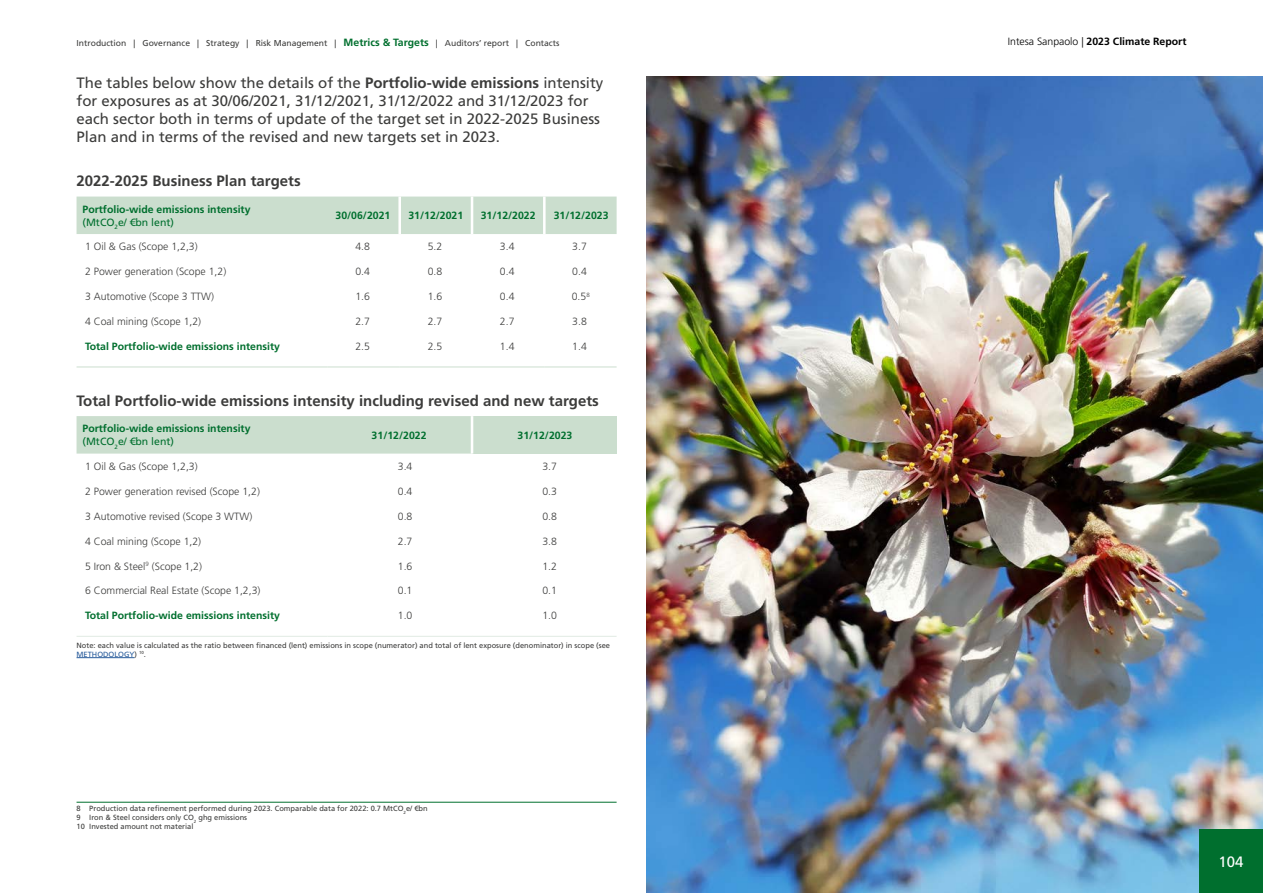
<style>
.page{position:relative;width:1263px;height:893px;background:#fff}
.page>*{position:absolute;margin:0;border:0;box-sizing:border-box;transform-origin:0 0}
.t1{font:15px/18px "Frutiger LT Std";color:#3c3c3b}
.t2{font:700 15px "Frutiger LT Std";color:#3c3c3b}
.t3{font:15px "Frutiger LT Std";color:#fff}
.t4{font:300 10.5px "Frutiger LT Std";color:#3c3c3b}
.t5{font:700 10.5px/12.6px "Frutiger LT Std";color:#006f2e}
.t6{font:700 10.5px "Frutiger LT Std";color:#000}
.t7{font:8.55px "Frutiger LT Std";color:#3c3c3b}
.t8{font:7.5px/9px "Frutiger LT Std";color:#3c3c3b}
.s1{font-weight:700;font-size:10.5px;color:#006f2e}
.s2{font-weight:300}
.s3{font-weight:700}
.s4{font-weight:400}
.s5{color:#275b9b}
</style>
<div class="page">
<img style="left:646px;top:77px;width:617px;height:816px">
<div style="left:77px;top:197px;width:540px;height:37px;background:#cbdece"></div>
<hr style="left:398px;top:197px;width:3px;height:37px;background:#fff">
<hr style="left:471px;top:197px;width:2px;height:37px;background:#fff">
<hr style="left:543px;top:197px;width:3px;height:37px;background:#fff">
<hr style="left:77px;top:367px;width:250px;height:1px;background:#cbdece">
<hr style="left:327px;top:367px;width:73px;height:1px;background:#cbdece">
<hr style="left:400px;top:367px;width:72px;height:1px;background:#cbdece">
<hr style="left:472px;top:367px;width:72px;height:1px;background:#cbdece">
<hr style="left:544px;top:367px;width:73px;height:1px;background:#cbdece">
<div style="left:77px;top:416px;width:394px;height:38px;background:#cbdece"></div>
<div style="left:472px;top:416px;width:145px;height:38px;background:#cbdece"></div>
<hr style="left:471px;top:416px;width:2px;height:38px;background:#fff">
<hr style="left:77px;top:636px;width:250px;height:1px;background:#e1ebe3">
<hr style="left:327px;top:636px;width:145px;height:1px;background:#e1ebe3">
<hr style="left:472px;top:636px;width:145px;height:1px;background:#e1ebe3">
<hr style="left:77px;top:657px;width:57px;height:1px;background:#275b9b">
<hr style="left:77px;top:802px;width:540px;height:1px;background:#006f2e">
<div style="left:1199px;top:829px;width:64px;height:64px;background:#006f2e"></div>
<p class="t7" style="left:77px;top:38px;width:484px">Introduction | Governance | Strategy | Risk Management | <span class="s1">Metrics &amp; Targets</span> | Auditors’ report | Contacts</p>
<p class="t6" style="left:1008px;top:35px;width:180px"><span class="s2">Intesa Sanpaolo |</span> 2023 Climate Report</p>
<p class="t1" style="left:77px;top:74px;width:528px">The tables below show the details of the <span class="s3">Portfolio-wide emissions</span> intensity for exposures as at 30/06/2021, 31/12/2021, 31/12/2022 and 31/12/2023 for each sector both in terms of update of the target set in 2022-2025 Business Plan and in terms of the revised and new targets set in 2023.</p>
<h1 class="t2" style="left:77px;top:172px;width:226px">2022-2025 Business Plan targets</h1>
<p class="t5" style="left:83px;top:203px;width:170px">Portfolio-wide emissions intensity <span class="s4">(MtCO</span><sub>2</sub><span class="s4">e/ €bn lent)</span></p>
<p class="t5" style="left:335px;top:209px;width:56px">30/06/2021</p>
<p class="t5" style="left:408px;top:209px;width:56px">31/12/2021</p>
<p class="t5" style="left:481px;top:209px;width:56px">31/12/2022</p>
<p class="t5" style="left:554px;top:209px;width:56px">31/12/2023</p>
<p class="t4" style="left:85px;top:241px;width:114px">1 Oil &amp; Gas (Scope 1,2,3)</p>
<p class="t4" style="left:355px;top:241px;width:16px">4.8</p>
<p class="t4" style="left:428px;top:241px;width:16px">5.2</p>
<p class="t4" style="left:500px;top:241px;width:16px">3.4</p>
<p class="t4" style="left:572px;top:241px;width:16px">3.7</p>
<p class="t4" style="left:85px;top:266px;width:143px">2 Power generation (Scope 1,2)</p>
<p class="t4" style="left:355px;top:266px;width:16px">0.4</p>
<p class="t4" style="left:428px;top:266px;width:16px">0.8</p>
<p class="t4" style="left:500px;top:266px;width:16px">0.4</p>
<p class="t4" style="left:572px;top:266px;width:16px">0.4</p>
<p class="t4" style="left:85px;top:291px;width:130px">3 Automotive (Scope 3 TTW)</p>
<p class="t4" style="left:355px;top:291px;width:16px">1.6</p>
<p class="t4" style="left:428px;top:291px;width:16px">1.6</p>
<p class="t4" style="left:500px;top:291px;width:16px">0.4</p>
<p class="t4" style="left:572px;top:291px;width:19px">0.5<sup>8</sup></p>
<p class="t4" style="left:85px;top:315px;width:118px">4 Coal mining (Scope 1,2)</p>
<p class="t4" style="left:355px;top:315px;width:16px">2.7</p>
<p class="t4" style="left:428px;top:315px;width:16px">2.7</p>
<p class="t4" style="left:500px;top:315px;width:16px">2.7</p>
<p class="t4" style="left:572px;top:315px;width:16px">3.8</p>
<p class="t5" style="left:85px;top:340px;width:196px">Total Portfolio-wide emissions intensity</p>
<p class="t4" style="left:355px;top:340px;width:16px">2.5</p>
<p class="t4" style="left:428px;top:340px;width:16px">2.5</p>
<p class="t4" style="left:500px;top:340px;width:16px">1.4</p>
<p class="t4" style="left:572px;top:340px;width:16px">1.4</p>
<h1 class="t2" style="left:77px;top:392px;width:524px">Total Portfolio-wide emissions intensity including revised and new targets</h1>
<p class="t5" style="left:83px;top:423px;width:170px">Portfolio-wide emissions intensity <span class="s4">(MtCO</span><sub>2</sub><span class="s4">e/ €bn lent)</span></p>
<p class="t5" style="left:372px;top:429px;width:56px">31/12/2022</p>
<p class="t5" style="left:517px;top:429px;width:56px">31/12/2023</p>
<p class="t4" style="left:85px;top:460px;width:114px">1 Oil &amp; Gas (Scope 1,2,3)</p>
<p class="t4" style="left:398px;top:460px;width:16px">3.4</p>
<p class="t4" style="left:542px;top:460px;width:16px">3.7</p>
<p class="t4" style="left:85px;top:485px;width:176px">2 Power generation revised (Scope 1,2)</p>
<p class="t4" style="left:398px;top:485px;width:16px">0.4</p>
<p class="t4" style="left:542px;top:485px;width:16px">0.3</p>
<p class="t4" style="left:85px;top:510px;width:169px">3 Automotive revised (Scope 3 WTW)</p>
<p class="t4" style="left:398px;top:510px;width:16px">0.8</p>
<p class="t4" style="left:542px;top:510px;width:16px">0.8</p>
<p class="t4" style="left:85px;top:535px;width:118px">4 Coal mining (Scope 1,2)</p>
<p class="t4" style="left:398px;top:535px;width:16px">2.7</p>
<p class="t4" style="left:542px;top:535px;width:16px">3.8</p>
<p class="t4" style="left:85px;top:560px;width:118px">5 Iron &amp; Steel<sup>9</sup> (Scope 1,2)</p>
<p class="t4" style="left:398px;top:560px;width:16px">1.6</p>
<p class="t4" style="left:542px;top:560px;width:16px">1.2</p>
<p class="t4" style="left:85px;top:585px;width:177px">6 Commercial Real Estate (Scope 1,2,3)</p>
<p class="t4" style="left:398px;top:585px;width:16px">0.1</p>
<p class="t4" style="left:542px;top:585px;width:16px">0.1</p>
<p class="t5" style="left:85px;top:609px;width:196px">Total Portfolio-wide emissions intensity</p>
<p class="t4" style="left:398px;top:610px;width:16px">1.0</p>
<p class="t4" style="left:542px;top:610px;width:16px">1.0</p>
<p class="t8" style="left:77px;top:641px;width:535px">Note: each value is calculated as the ratio between financed (lent) emissions in scope (numerator) and total of lent exposure (denominator) in scope (see<br><span class="s5">METHODOLOGY</span>) <sup>10</sup>.</p>
<p class="t8" style="left:77px;top:804px;width:353px">8 Production data refinement performed during 2023. Comparable data for 2022: 0.7 MtCO<sub>2</sub>e/ €bn<br>9 Iron &amp; Steel considers only CO<sub>2</sub> ghg emissions<br>10 Invested amount not material</p>
<h1 class="t3" style="left:1218px;top:853px;width:27px">104</h1>
</div>
